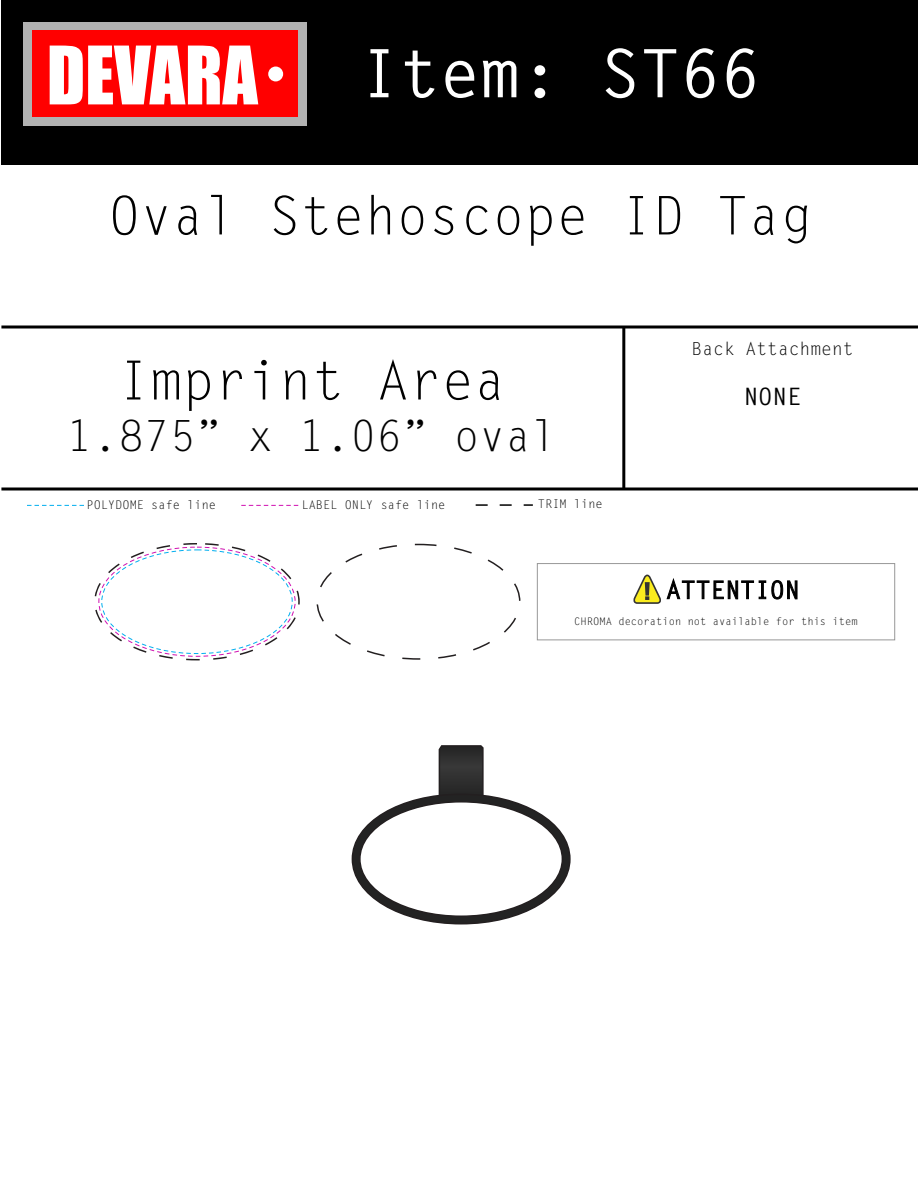
<style>
.page{position:relative;width:918px;height:1188px;background:#fff}
.page>*{position:absolute;margin:0;border:0;box-sizing:border-box;transform-origin:0 0}
.t1{font:74.4px "Impact";color:#fff;scale:.93 1}
.t2{font:700 66.9px "Letter Gothic Std";color:#fff}
.t3{font:54px "Letter Gothic Std";color:#000}
.t4{font:53.4px "Letter Gothic Std";color:#000}
.t5{font:43.05px "Letter Gothic Std";color:#000}
.t6{font:700 24px "Letter Gothic Std";color:#000}
.t7{font:18px "Letter Gothic Std";color:#000}
.t8{font:12px "Letter Gothic Std";color:#000}
.t9{font:10.5px "Letter Gothic Std";color:#000}
</style>
<div class="page">
<div style="left:1px;top:0;width:917px;height:165px;background:#000"></div>
<div style="left:24px;top:22px;width:283px;height:104px;background:#b2b2b2"></div>
<div style="left:32px;top:31px;width:266px;height:86px;background:#f00"></div>
<div style="left:268px;top:67px;width:15px;height:14px;background:#fff;border-radius:50%"></div>
<svg style="left:241px;top:505px;width:57px;height:1px"></svg>
<svg style="left:27px;top:505px;width:57px;height:1px"></svg>
<svg style="left:476px;top:504px;width:57px;height:2px"></svg>
<svg style="left:95px;top:543px;width:205px;height:117px"></svg>
<svg style="left:438px;top:745px;width:46px;height:50px;background:#333233"></svg>
<div style="left:352px;top:794px;width:218px;height:130px;background:#232323;border-radius:50%"></div>
<div style="left:360px;top:802px;width:202px;height:114px;background:#fff;border-radius:50%"></div>
<hr style="left:1px;top:326px;width:917px;height:2px;background:#000">
<hr style="left:1px;top:488px;width:917px;height:2px;background:#000">
<div style="left:537px;top:563px;width:358px;height:77px;background:#fff;border:1px solid #989898"></div>
<svg style="left:633px;top:575px;width:165px;height:29px"></svg>
<hr style="left:622px;top:327px;width:3px;height:162px;background:#000">
<h1 class="t1" style="left:47px;top:18px;width:228px">DEVARA</h1>
<h2 class="t2" style="left:359px;top:32px;width:402px">Item: ST66</h2>
<h3 class="t4" style="left:108px;top:185px;width:706px">Oval Stehoscope ID Tag</h3>
<h3 class="t3" style="left:118px;top:349px;width:390px">Imprint Area</h3>
<h3 class="t5" style="left:67px;top:411px;width:492px">1.875” x 1.06” oval</h3>
<p class="t8" style="left:86px;top:498px;width:131px">POLYDOME safe line</p>
<p class="t8" style="left:302px;top:498px;width:145px">LABEL ONLY safe line</p>
<p class="t8" style="left:538px;top:497px;width:66px">TRIM line</p>
<h3 class="t7" style="left:692px;top:338px;width:164px">Back Attachment</h3>
<h3 class="t6" style="left:744px;top:382px;width:59px">NONE</h3>
<p class="t9" style="left:574px;top:615px;width:285px">CHROMA decoration not available for this item</p>
</div>
